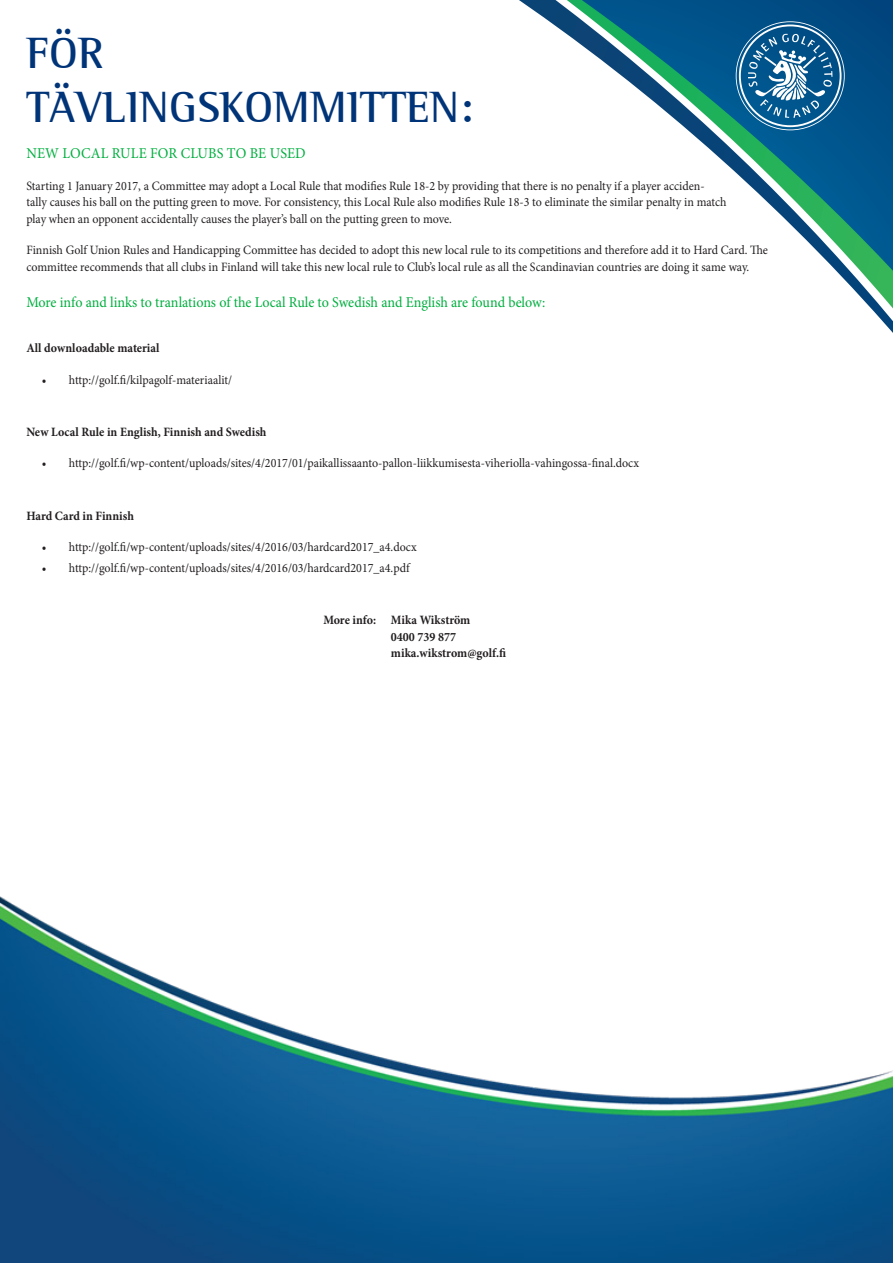
<style>
.page{position:relative;width:893px;height:1263px;background:#fff}
.page>*{position:absolute;margin:0;border:0;box-sizing:border-box;transform-origin:0 0}
.OTSIKKO_1{font:700 45px "Rotis Semi Serif 65";color:#003478}
.Otsikko_3{font:15px "Minion Pro";letter-spacing:-.005em;color:#00af3f;scale:.94 1}
.OTSIKKO_2{font:15px "Minion Pro";letter-spacing:.01em;color:#00af3f;scale:.95 1}
.Leipäteksti_musta{font:12.75px/16.5px "Minion Pro";color:#231f20;scale:.94 1}
.Leipäteksti_musta_bo{font:700 12.75px "Minion Pro";color:#231f20;scale:.94 1}
.Leipäteksti_musta-2{font:700 12.75px/16.5px "Minion Pro";color:#231f20;scale:.94 1}
</style>
<div class="page">
<svg style="left:538px;top:0;width:355px;height:333px"></svg>
<img style="left:0;top:896px;width:893px;height:367px">
<svg style="left:736px;top:21px;width:109px;height:109px"></svg>
<p class="OTSIKKO_1" style="left:26px;top:26px;width:79px">FÖR</p>
<p class="OTSIKKO_1" style="left:26px;top:80px;width:448px">TÄVLINGSKOMMITTEN:</p>
<p class="OTSIKKO_2" style="left:26px;top:143px;width:296px">NEW LOCAL RULE FOR CLUBS TO BE USED</p>
<p class="Leipäteksti_musta" style="left:26px;top:177px;width:746px">Starting 1 January 2017, a Committee may adopt a Local Rule that modifies Rule 18-2 by providing that there is no penalty if a player acciden&shy;tally causes his ball on the putting green to move. For consistency, this Local Rule also modifies Rule 18-3 to eliminate the similar penalty in match play when an opponent accidentally causes the player’s ball on the putting green to move.</p>
<p class="Leipäteksti_musta" style="left:26px;top:242px;width:790px">Finnish Golf Union Rules and Handicapping Committee has decided to adopt this new local rule to its competitions and therefore add it to Hard Card. The committee recommends that all clubs in Finland will take this new local rule to Club’s local rule as all the Scandinavian countries are doing it same way.</p>
<p class="Otsikko_3" style="left:26px;top:292px;width:554px">More info and links to tranlations of the Local Rule to Swedish and English are found below:</p>
<p class="Leipäteksti_musta_bo" style="left:26px;top:339px;width:143px">All downloadable material</p>
<p class="Leipäteksti_musta" style="left:42px;top:371px;width:204px">• http://golf.fi/kilpagolf-materiaalit/</p>
<p class="Leipäteksti_musta_bo" style="left:26px;top:423px;width:257px">New Local Rule in English, Finnish and Swedish</p>
<p class="Leipäteksti_musta" style="left:42px;top:455px;width:637px">• http://golf.fi/wp-content/uploads/sites/4/2017/01/paikallissaanto-pallon-liikkumisesta-viheriolla-vahingossa-final.docx</p>
<p class="Leipäteksti_musta_bo" style="left:26px;top:507px;width:116px">Hard Card in Finnish</p>
<p class="Leipäteksti_musta" style="left:42px;top:539px;width:400px">• http://golf.fi/wp-content/uploads/sites/4/2016/03/hardcard2017_a4.docx</p>
<p class="Leipäteksti_musta" style="left:42px;top:560px;width:393px">• http://golf.fi/wp-content/uploads/sites/4/2016/03/hardcard2017_a4.pdf</p>
<p class="Leipäteksti_musta-2" style="left:391px;top:612px;width:124px;text-indent:-68px">More info: Mika Wikström<br>0400 739 877 mika.wikstrom@golf.fi</p>
</div>
